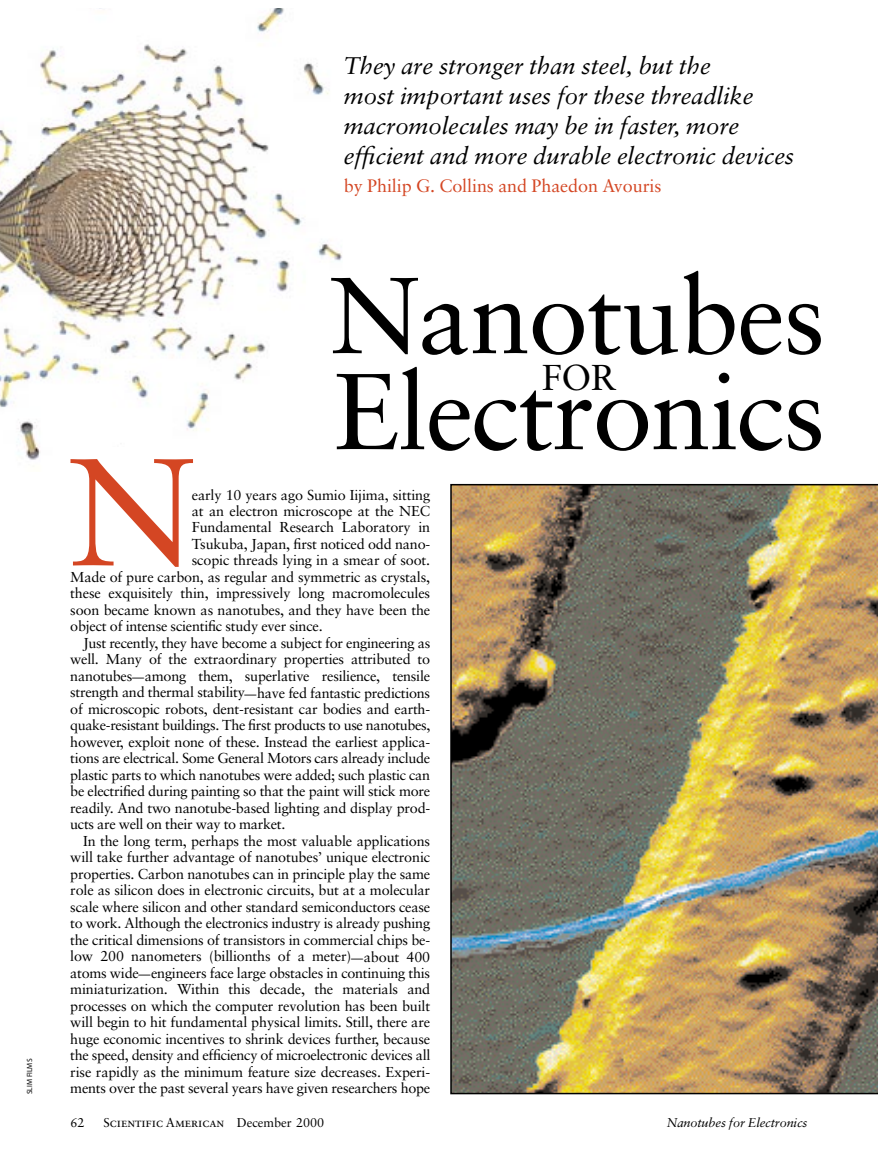
<style>
.page{position:relative;width:878px;height:1161px;background:#fff}
.page>*{position:absolute;margin:0;border:0;box-sizing:border-box;transform-origin:0 0}
.t1{font:152.4px "Sabon";color:#d44623}
.t2{font:108px/96px "Sabon";letter-spacing:-.015em;color:#000}
.t3{font:36px "Sabon";color:#000}
.t4{font:italic 24px/30px "Sabon";letter-spacing:-.005em;color:#000}
.t5{font:18px "Sabon";letter-spacing:-.005em;color:#d44623}
.t6{font:14.4px "Sabon";letter-spacing:-.015em;color:#000}
.t7{font:12.75px "Sabon Roman SC";letter-spacing:-.005em;color:#000}
.t8{font:italic 12.75px "Sabon";letter-spacing:-.01em;color:#000}
.t9{font:12.75px "Sabon";color:#000}
.t10{font:7.5px "Myriad MM 400 600";color:#000}
.s1{font-size:12px}
.s2{font-family:"Sabon"}
</style>
<div class="page">
<img style="left:0;top:9px;width:342px;height:451px">
<div style="left:70px;top:448px;width:738px;height:656px;background:#fff"></div>
<img style="left:450px;top:484px;width:428px;height:610px">
<p class="t10" style="left:27px;top:1094px;width:37px;rotate:-90deg">SLIM FILMS</p>
<h3 class="t4" style="left:344px;top:51px;width:452px">They are stronger than steel, but the<br>most important uses for these threadlike macromolecules may be in faster, more efficient and more durable electronic devices</h3>
<p class="t5" style="left:344px;top:180px;width:319px">by Philip G. Collins and Phaedon Avouris</p>
<h2 class="t2" style="left:329px;top:279px;width:497px">Nanotubes<br>Electronics</h2>
<h3 class="t3" style="left:542px;top:365px;width:76px">FOR</h3>
<h1 class="t1" style="left:68px;top:457px;width:128px">N</h1>
<p class="t6" style="left:192px;top:489px;width:240px">early 10 years ago Sumio Iijima, sitting</p>
<p class="t6" style="left:192px;top:506px;width:240px">at an electron microscope at the NEC</p>
<p class="t6" style="left:192px;top:522px;width:240px">Fundamental Research Laboratory in</p>
<p class="t6" style="left:192px;top:539px;width:240px">Tsukuba, Japan, first noticed odd nano-</p>
<p class="t6" style="left:192px;top:555px;width:240px">scopic threads lying in a smear of soot.</p>
<p class="t6" style="left:70px;top:572px;width:361px">Made of pure carbon, as regular and symmetric as crystals,</p>
<p class="t6" style="left:70px;top:588px;width:361px">these exquisitely thin, impressively long macromolecules</p>
<p class="t6" style="left:70px;top:605px;width:361px">soon became known as nanotubes, and they have been the</p>
<p class="t6" style="left:70px;top:621px;width:254px">object of intense scientific study ever since.</p>
<p class="t6" style="left:83px;top:638px;width:349px">Just recently, they have become a subject for engineering as</p>
<p class="t6" style="left:70px;top:654px;width:361px">well. Many of the extraordinary properties attributed to</p>
<p class="t6" style="left:70px;top:671px;width:361px">nanotubes<span class="s1">—</span>among them, superlative resilience, tensile</p>
<p class="t6" style="left:70px;top:687px;width:361px">strength and thermal stability<span class="s1">—</span>have fed fantastic predictions</p>
<p class="t6" style="left:70px;top:704px;width:361px">of microscopic robots, dent-resistant car bodies and earth-</p>
<p class="t6" style="left:70px;top:720px;width:361px">quake-resistant buildings. The first products to use nanotubes,</p>
<p class="t6" style="left:70px;top:737px;width:361px">however, exploit none of these. Instead the earliest applica-</p>
<p class="t6" style="left:70px;top:753px;width:361px">tions are electrical. Some General Motors cars already include</p>
<p class="t6" style="left:70px;top:770px;width:361px">plastic parts to which nanotubes were added; such plastic can</p>
<p class="t6" style="left:70px;top:786px;width:361px">be electrified during painting so that the paint will stick more</p>
<p class="t6" style="left:70px;top:803px;width:361px">readily. And two nanotube-based lighting and display prod-</p>
<p class="t6" style="left:70px;top:819px;width:216px">ucts are well on their way to market.</p>
<p class="t6" style="left:83px;top:836px;width:349px">In the long term, perhaps the most valuable applications</p>
<p class="t6" style="left:70px;top:852px;width:361px">will take further advantage of nanotubes’ unique electronic</p>
<p class="t6" style="left:70px;top:869px;width:361px">properties. Carbon nanotubes can in principle play the same</p>
<p class="t6" style="left:70px;top:885px;width:361px">role as silicon does in electronic circuits, but at a molecular</p>
<p class="t6" style="left:70px;top:902px;width:361px">scale where silicon and other standard semiconductors cease</p>
<p class="t6" style="left:70px;top:918px;width:361px">to work. Although the electronics industry is already pushing</p>
<p class="t6" style="left:70px;top:935px;width:361px">the critical dimensions of transistors in commercial chips be-</p>
<p class="t6" style="left:70px;top:951px;width:361px">low 200 nanometers (billionths of a meter)<span class="s1">—</span>about 400</p>
<p class="t6" style="left:70px;top:968px;width:361px">atoms wide<span class="s1">—</span>engineers face large obstacles in continuing this</p>
<p class="t6" style="left:70px;top:984px;width:361px">miniaturization. Within this decade, the materials and</p>
<p class="t6" style="left:70px;top:1001px;width:361px">processes on which the computer revolution has been built</p>
<p class="t6" style="left:70px;top:1017px;width:361px">will begin to hit fundamental physical limits. Still, there are</p>
<p class="t6" style="left:70px;top:1034px;width:361px">huge economic incentives to shrink devices further, because</p>
<p class="t6" style="left:70px;top:1050px;width:361px">the speed, density and efficiency of microelectronic devices all</p>
<p class="t6" style="left:70px;top:1067px;width:361px">rise rapidly as the minimum feature size decreases. Experi-</p>
<p class="t6" style="left:70px;top:1083px;width:361px">ments over the past several years have given researchers hope</p>
<p class="t9" style="left:70px;top:1117px;width:16px">62</p>
<p class="t7" style="left:104px;top:1115px;width:222px">Scientific American <span class="s2">December 2000</span></p>
<p class="t8" style="left:667px;top:1116px;width:142px">Nanotubes for Electronics</p>
</div>
